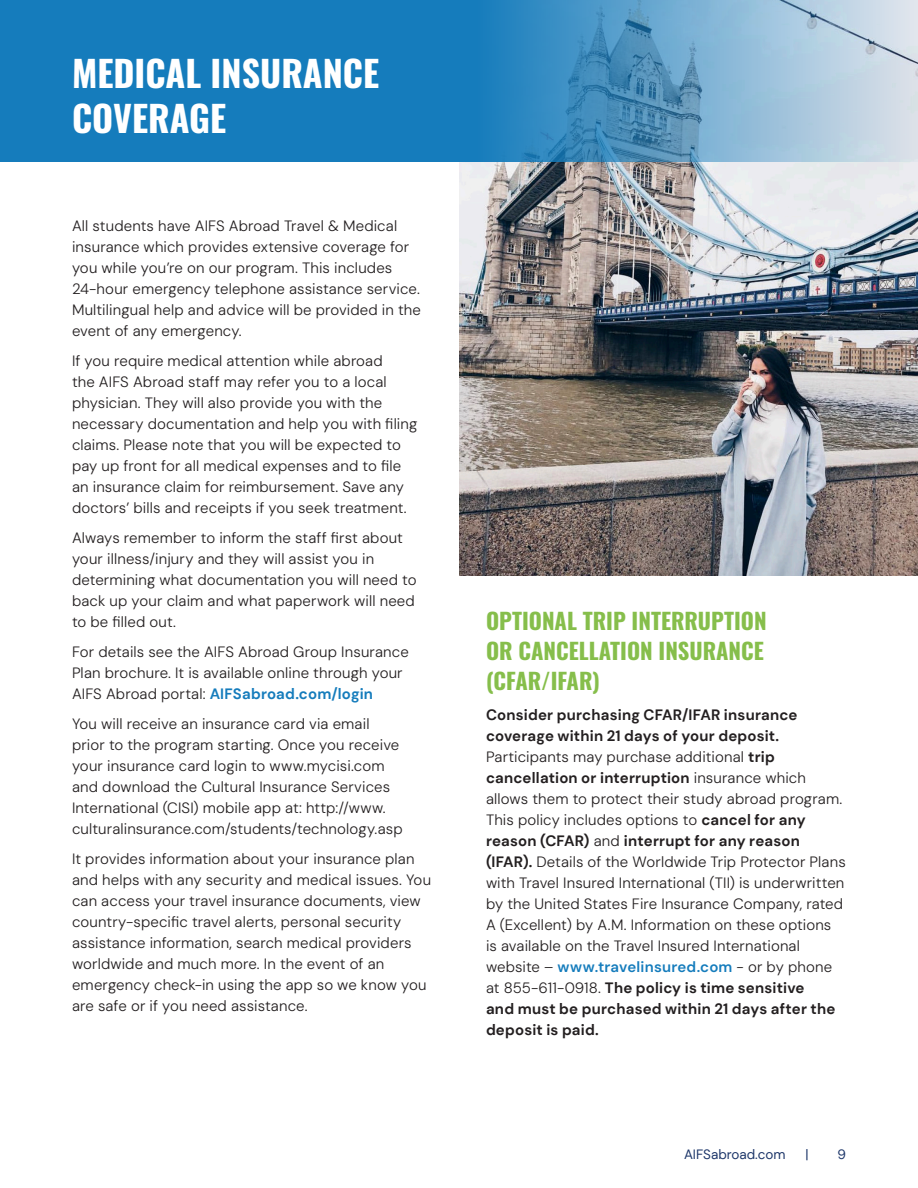
<style>
.page{position:relative;width:918px;height:1188px;background:#fff}
.page>*{position:absolute;margin:0;border:0;box-sizing:border-box;transform-origin:0 0}
.Heading_Large_white{font:700 36px/45px "Oswald";color:#fff}
.Heading_Small_color{font:700 22.5px/30px "Oswald";color:#86be4b;text-align:justify}
.Body_Text{font:300 15px/21px "DM Sans";letter-spacing:.01em;color:#231f20}
.t1{font:13.5px "DM Sans";color:#1e376a}
.s1{font-weight:700;color:#157cbc}
.s2{font-weight:700}
.s3{font-weight:600;color:#157cbc}
</style>
<div class="page">
<img style="left:459px;top:162px;width:459px;height:414px">
<div style="left:0;top:0;width:459px;height:162px;background:#157cbc"></div>
<svg style="left:459px;top:0;width:459px;height:162px;background:#70a8cc"></svg>
<p class="Heading_Large_white" style="left:72px;top:53px;width:309px">MEDICAL INSURANCE<br>COVERAGE</p>
<p class="Body_Text" style="left:72px;top:215px;width:350px">All students have AIFS Abroad Travel &amp; Medical insurance which provides extensive coverage for you while you’re on our program. This includes 24-hour emergency telephone assistance service.<br>Multilingual help and advice will be provided in the event of any emergency.</p>
<p class="Body_Text" style="left:72px;top:350px;width:347px">If you require medical attention while abroad<br>the AIFS Abroad staff may refer you to a local physician. They will also provide you with the necessary documentation and help you with filing claims. Please note that you will be expected to pay up front for all medical expenses and to file an insurance claim for reimbursement. Save any doctors’ bills and receipts if you seek treatment.</p>
<p class="Body_Text" style="left:72px;top:527px;width:346px">Always remember to inform the staff first about your illness/injury and they will assist you in determining what documentation you will need to back up your claim and what paperwork will need to be filled out.</p>
<p class="Body_Text" style="left:72px;top:641px;width:338px">For details see the AIFS Abroad Group Insurance<br>Plan brochure. It is available online through your<br>AIFS Abroad portal: <span class="s1">AIFSabroad.com/login</span></p>
<p class="Body_Text" style="left:72px;top:713px;width:332px">You will receive an insurance card via email prior to the program starting. Once you receive your insurance card login to www.mycisi.com and download the Cultural Insurance Services International (CISI) mobile app at: http://www. culturalinsurance.com/students/technology.asp</p>
<p class="Body_Text" style="left:72px;top:848px;width:361px">It provides information about your insurance plan and helps with any security and medical issues. You can access your travel insurance documents, view country-specific travel alerts, personal security assistance information, search medical providers worldwide and much more. In the event of an emergency check-in using the app so we know you are safe or if you need assistance.</p>
<p class="Heading_Small_color" style="left:486px;top:607px;width:282px">OPTIONAL TRIP INTERRUPTION OR CANCELLATION INSURANCE (CFAR/IFAR)</p>
<p class="Body_Text" style="left:486px;top:704px;width:361px"><span class="s2">Consider purchasing CFAR/IFAR insurance coverage within 21 days of your deposit.<br></span>Participants may purchase additional <span class="s2">trip cancellation or interruption</span> insurance which allows them to protect their study abroad program.<br>This policy includes options to <span class="s2">cancel for any reason (CFAR)</span> and <span class="s2">interrupt for any reason (IFAR).</span> Details of the Worldwide Trip Protector Plans with Travel Insured International (TII) is underwritten by the United States Fire Insurance Company, rated A (Excellent) by A.M. Information on these options is available on the Travel Insured International website – <span class="s3">www.travelinsured.com</span> - or by phone at 855-611-0918. <span class="s2">The policy is time sensitive<br>and must be purchased within 21 days after the deposit is paid.</span></p>
<p class="t1" style="left:684px;top:1146px;width:103px">AIFSabroad.com</p>
<p class="t1" style="left:805px;top:1146px;width:5px">|</p>
<p class="t1" style="left:837px;top:1146px;width:10px">9</p>
</div>
